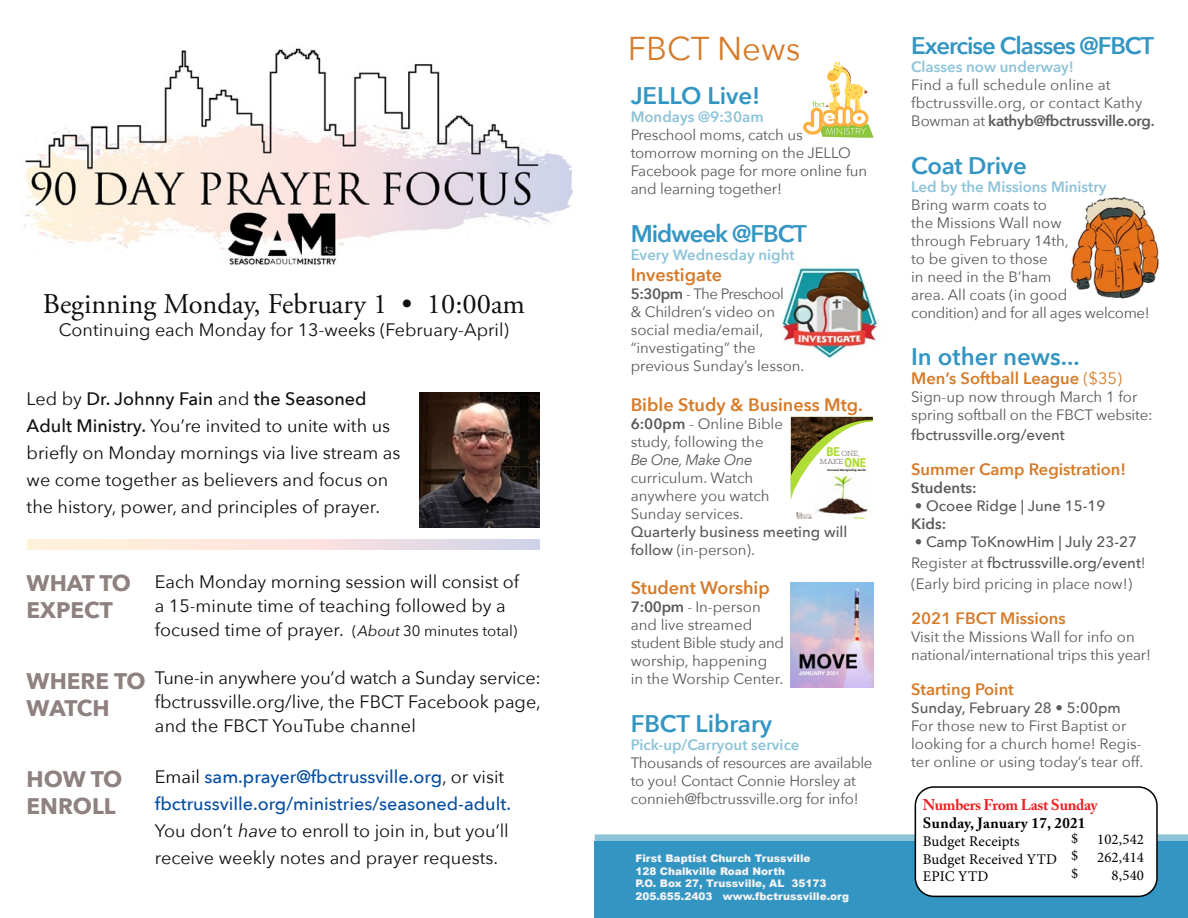
<style>
.page{position:relative;width:1188px;height:918px;background:#fff}
.page>*{position:absolute;margin:0;border:0;box-sizing:border-box;transform-origin:0 0}
.t1{font:33px "Avenir Next";color:#d57b29}
.t2{font:28.5px "Adobe Garamond Pro";color:#0f0f0f}
.t3{font:600 24px "Avenir Next";letter-spacing:-.015em;color:#3295c2}
.t4{font:600 24px "Avenir Next";letter-spacing:-.04em;color:#3295c2}
.t5{font:700 22.5px/27px "Avenir Next";color:#8e8180}
.t6{font:18px/27px "Avenir Next";color:#0f0f0f}
.t7{font:600 18px "Avenir Next";color:#d57b29}
.t8{font:600 16.5px "Avenir Next";color:#d57b29}
.t9{font:700 15.45px "Adobe Caslon Pro";letter-spacing:-.02em;color:#ed2025}
.t10{font:15px/18px "Avenir Next";color:#58595b}
.t11{font:500 15px/18px "Avenir Next";color:#58595b}
.t12{font:600 15px "Avenir Next";color:#8dc3d8}
.t13{font:italic 15px "Avenir Next";letter-spacing:-.03em;color:#58595b}
.t14{font:600 15px "Avenir Next";color:#58595b}
.t15{font:14.85px/17.9px "Minion Pro";letter-spacing:.01em;color:#000}
.t16{font:700 14.85px "Adobe Caslon Pro";letter-spacing:.025em;color:#000}
.t17{font:700 11.4px/7.8px "Cooper Hewitt";color:#afdd35;text-align:center}
.t18{font:900 10.5px/12.6px "Arial";color:#f4f3f4}
.t19{font:700 3.15px "Klinic Slab";color:#000}
.t20{font:700 3.15px "Klinic Slab";color:#afdd35}
.s1{font-weight:500}
.s2{font-size:15px}
.s3{font-style:italic;font-size:15px}
.s4{color:#000}
.s5{font-weight:500;color:#054ea2}
.s6{font-style:italic}
.s7{font-weight:600}
.s8{font-weight:400}
.s9{font-family:"Klinic Slab";font-weight:300;font-size:8.4px;color:#2f221a}
.s10{font-family:"Klinic Slab";font-weight:300;font-size:8.4px;color:#2d2018}
.s11{font-weight:200}
</style>
<div class="page">
<img style="left:24px;top:48px;width:549px;height:217px">
<img style="left:419px;top:392px;width:121px;height:135px">
<img style="left:781px;top:267px;width:97px;height:92px">
<svg style="left:598px;top:837px;width:587px;height:5px;fill:#8dc3d8"></svg>
<div style="left:595px;top:834px;width:593px;height:31px;border:2px solid #8dc3d8"></div>
<div style="left:595px;top:842px;width:593px;height:76px;background:#3295c2"></div>
<svg style="left:803px;top:61px;width:71px;height:77px"></svg>
<div style="left:915px;top:787px;width:242px;height:109px;background:#fff;border-radius:19px"></div>
<div style="left:915px;top:786px;width:243px;height:111px;border:2px solid #000;border-radius:19px"></div>
<img style="left:816px;top:501px;width:53px;height:14px">
<svg style="left:791px;top:417px;width:82px;height:84px"></svg>
<svg style="left:796px;top:512px;width:16px;height:7px"></svg>
<img style="left:791px;top:583px;width:82px;height:105px">
<img style="left:1070px;top:197px;width:90px;height:102px">
<h2 class="t2" style="left:43px;top:287px;width:483px">Beginning Monday, February 1 • 10:00am</h2>
<p class="t6" style="left:59px;top:315px;width:452px">Continuing each Monday for 13-weeks (February-April)</p>
<p class="t6" style="left:27px;top:384px;width:375px">Led by <span class="s1">Dr. Johnny Fain</span> and <span class="s1">the Seasoned Adult Ministry.</span> You’re invited to unite with us briefly on Monday mornings via live stream as we come together as believers and focus on the history, power, and principles of prayer.</p>
<h3 class="t5" style="left:27px;top:569px;width:106px">WHAT TO<br>EXPECT</h3>
<h3 class="t5" style="left:27px;top:667px;width:121px">WHERE TO<br>WATCH</h3>
<h3 class="t5" style="left:27px;top:765px;width:97px">HOW TO<br>ENROLL</h3>
<p class="t6" style="left:155px;top:569px;width:366px;line-height:24px">Each Monday morning session will consist of a 15-minute time of teaching followed by a focused time of prayer. <span class="s2">(</span><span class="s3">About</span><span class="s2">30 minutes total)</span></p>
<p class="t6" style="left:155px;top:665px;width:388px;line-height:24px;text-align:justify">Tune-in anywhere you’d watch a Sunday service: fbctrussville.org/live, the FBCT Facebook page, and the FBCT YouTube channel</p>
<p class="t6" style="left:155px;top:762px;width:358px">E<span class="s4">mail</span> <span class="s5">sam.prayer@fbctrussville.org</span>, or visit <span class="s5">fbctrussville.org/ministries/seasoned-adult.<br></span>You don’t <span class="s6">have</span> to enroll to join in, but you’ll receive weekly notes and prayer requests.</p>
<h1 class="t1" style="left:628px;top:21px;width:174px">FBCT News</h1>
<h3 class="t3" style="left:631px;top:75px;width:131px">JELLO Live!</h3>
<p class="t12" style="left:631px;top:103px;width:135px">Mondays @9:30am</p>
<p class="t10" style="left:631px;top:125px;width:238px">Preschool moms, catch us tomorrow morning on the JELLO<br>Facebook page for more online fun and learning together!</p>
<h3 class="t4" style="left:631px;top:213px;width:178px">Midweek @FBCT</h3>
<p class="t12" style="left:631px;top:241px;width:165px">Every Wednesday night</p>
<p class="t7" style="left:631px;top:259px;width:93px">Investigate</p>
<p class="t10" style="left:631px;top:284px;width:175px"><span class="s7">5:30pm</span> - The Preschool<br>&amp; Children’s video on social media/email, “investigating” the previous Sunday’s lesson.</p>
<p class="t7" style="left:631px;top:389px;width:234px">Bible Study &amp; Business Mtg.</p>
<p class="t10" style="left:631px;top:414px;width:154px"><span class="s7">6:00pm</span> - Online Bible study, following the</p>
<p class="t13" style="left:631px;top:447px;width:123px">Be One, Make One</p>
<p class="t10" style="left:631px;top:468px;width:141px">curriculum. Watch anywhere you watch<br>Sunday services.</p>
<p class="t11" style="left:631px;top:522px;width:218px">Quarterly business meeting will follow <span class="s8">(in-person).</span></p>
<p class="t7" style="left:631px;top:573px;width:141px">Student Worship</p>
<p class="t10" style="left:631px;top:597px;width:155px"><span class="s7">7:00pm</span> - In-person and live streamed student Bible study and worship, happening<br>in the Worship Center.</p>
<h3 class="t3" style="left:631px;top:703px;width:143px">FBCT Library</h3>
<p class="t12" style="left:631px;top:732px;width:170px">Pick-up/Carryout service</p>
<p class="t10" style="left:631px;top:753px;width:243px">Thousands of resources are available to you! Contact Connie Horsley at connieh@fbctrussville.org for info!</p>
<p class="t17" style="left:820px;top:448px;width:48px">BE<span class="s9">ONE,<br></span><span class="s10">MAKE</span>ONE</p>
<p class="t19" style="left:827px;top:468px;width:40px">Personal Discipleship Guide</p>
<p class="t20" style="left:854px;top:516px;width:14px">Volume 1</p>
<p class="t18" style="left:635px;top:852px;width:215px">First Baptist Church Trussville<br>128 Chalkville Road North<br>P.O. Box 27, Trussville, AL 35173<br>205.655.2403 www.fbctrussville.org</p>
<h3 class="t4" style="left:911px;top:25px;width:245px">Exercise Classes @FBCT</h3>
<p class="t12" style="left:911px;top:54px;width:164px">Classes now underway!</p>
<p class="t10" style="left:911px;top:75px;width:245px">Find a full schedule online at fbctrussville.org, or contact Kathy<br>Bowman at <span class="s7">kathyb@fbctrussville.org.</span></p>
<h3 class="t3" style="left:911px;top:145px;width:117px">Coat Drive</h3>
<p class="t12" style="left:911px;top:174px;width:197px">Led by the Missions Ministry</p>
<p class="t10" style="left:911px;top:195px;width:240px">Bring warm coats to<br>the Missions Wall now<br>through February 14th,<br>to be given to those<br>in need in the B’ham<br>area. All coats (in good<br>condition) and for all ages welcome!</p>
<h3 class="t3" style="left:911px;top:336px;width:170px">In other news...</h3>
<p class="t8" style="left:911px;top:365px;width:212px">Men’s Softball League <span class="s8">($35)</span></p>
<p class="t10" style="left:911px;top:388px;width:243px">Sign-up now through March 1 for spring softball on the FBCT website:</p>
<p class="t11" style="left:911px;top:425px;width:155px">fbctrussville.org/event</p>
<p class="t8" style="left:911px;top:455px;width:217px">Summer Camp Registration!</p>
<p class="t14" style="left:911px;top:475px;width:67px">Students:</p>
<p class="t11" style="left:911px;top:496px;width:196px"><span class="s11">•</span> Ocoee Ridge | June 15-19<br><span class="s7">Kids:</span></p>
<p class="t11" style="left:911px;top:531px;width:236px;line-height:21px"><span class="s11">•</span> Camp ToKnowHim | July 23-27<br><span class="s8">Register at</span> fbctrussville.org/event<span class="s8">! (Early bird pricing in place now!)</span></p>
<p class="t8" style="left:911px;top:604px;width:156px">2021 FBCT Missions</p>
<p class="t10" style="left:911px;top:627px;width:241px">Visit the Missions Wall for info on national/international trips this year!</p>
<p class="t8" style="left:911px;top:675px;width:104px">Starting Point</p>
<p class="t11" style="left:911px;top:698px;width:211px">Sunday, February 28 • 5:00pm</p>
<p class="t10" style="left:911px;top:716px;width:234px">For those new to First Baptist or looking for a church home! Regis&shy;ter online or using today’s tear off.</p>
<p class="t9" style="left:923px;top:796px;width:176px">Numbers From Last Sunday</p>
<p class="t16" style="left:923px;top:814px;width:164px">Sunday, January 17, 2021</p>
<p class="t15" style="left:923px;top:832px;width:136px">Budget Receipts<br>Budget Received YTD<br>EPIC YTD</p>
<p class="t15" style="left:1071px;top:829px;width:9px;text-align:justify">$ $ $</p>
<p class="t15" style="left:1097px;top:831px;width:48px;text-align:right">102,542<br>262,414<br>8,540</p>
</div>
